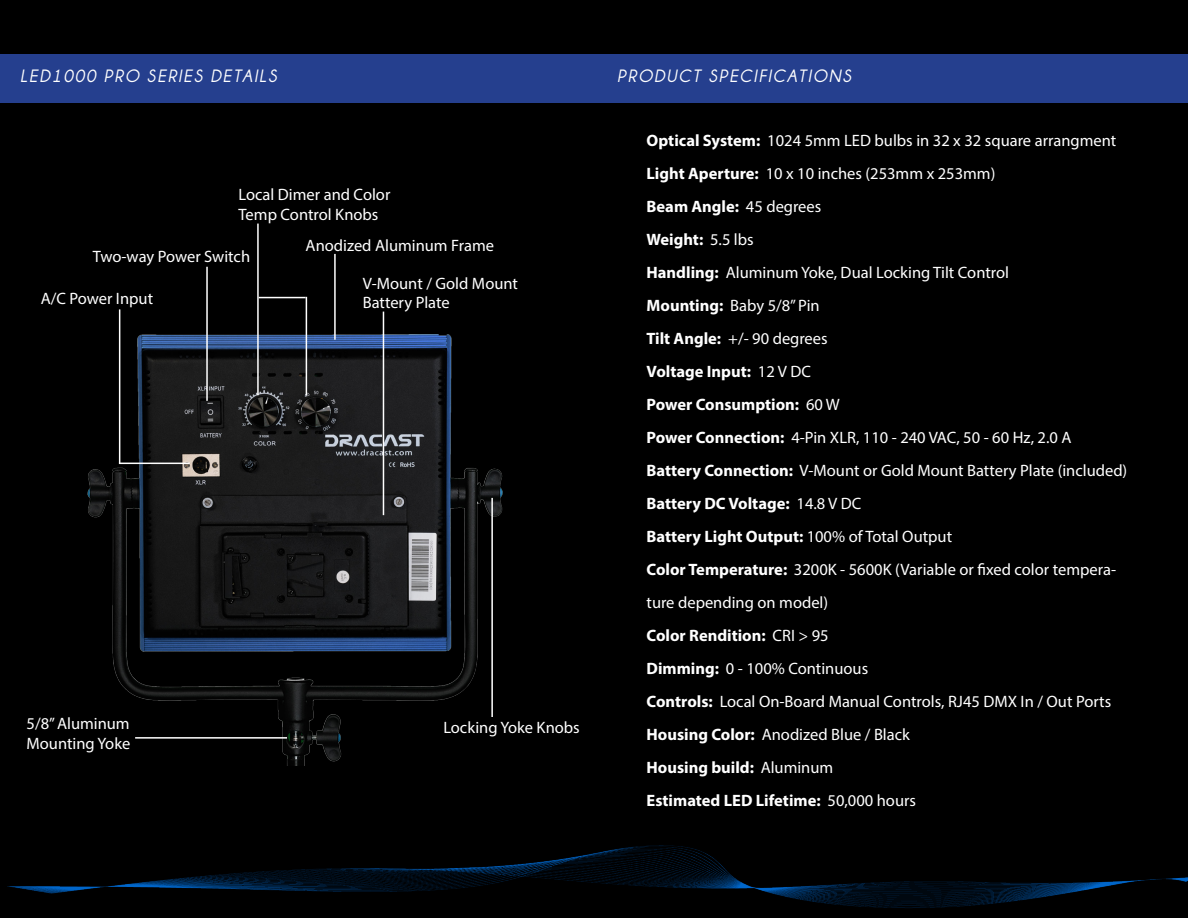
<style>
.page{position:relative;width:1188px;height:918px;background:#000}
.page>*{position:absolute;margin:0;border:0;box-sizing:border-box;transform-origin:0 0}
.t1{font:italic 700 18px "Champagne&Limousines";letter-spacing:.1em;color:#fff}
.t2{font:16.5px/33px "Myriad Pro";color:#fff}
.t3{font:700 16.5px "Myriad Pro";color:#fff}
.s1{font-weight:700}
.s2{font-weight:400}
</style>
<div class="page">
<div style="left:0;top:54px;width:1188px;height:49px;background:#253f8e"></div>
<img style="left:87px;top:316px;width:416px;height:449px">
<hr style="left:257px;top:224px;width:2px;height:171px;background:#fff">
<hr style="left:334px;top:254px;width:2px;height:86px;background:#fff">
<hr style="left:383px;top:312px;width:1px;height:203px;background:#fff">
<hr style="left:491px;top:498px;width:2px;height:219px;background:#fff">
<hr style="left:206px;top:267px;width:2px;height:134px;background:#fff">
<hr style="left:119px;top:309px;width:1px;height:154px;background:#fff">
<hr style="left:135px;top:737px;width:152px;height:2px;background:#fff">
<img style="left:8px;top:845px;width:1180px;height:63px">
<hr style="left:259px;top:297px;width:47px;height:1px;background:#fff">
<hr style="left:306px;top:297px;width:1px;height:98px;background:#fff">
<hr style="left:119px;top:463px;width:71px;height:1px;background:#fff">
<p class="t1" style="left:20px;top:66px;width:258px">LED1000 PRO SERIES DETAILS</p>
<p class="t1" style="left:617px;top:66px;width:235px">PRODUCT SPECIFICATIONS</p>
<p class="t2" style="left:239px;top:178px;width:153px">Local Dimer and Color</p>
<p class="t2" style="left:239px;top:197px;width:141px">Temp Control Knobs</p>
<p class="t2" style="left:93px;top:240px;width:159px">Two-way Power Switch</p>
<p class="t2" style="left:41px;top:282px;width:114px">A/C Power Input</p>
<p class="t2" style="left:306px;top:229px;width:190px">Anodized Aluminum Frame</p>
<p class="t2" style="left:363px;top:266px;width:157px">V-Mount / Gold Mount</p>
<p class="t2" style="left:363px;top:286px;width:89px">Battery Plate</p>
<p class="t2" style="left:27px;top:707px;width:105px">5/8” Aluminum</p>
<p class="t2" style="left:27px;top:727px;width:105px">Mounting Yoke</p>
<p class="t2" style="left:443px;top:710px;width:138px">Locking Yoke Knobs</p>
<p class="t2" style="left:647px;top:123px;width:471px"><span class="s1">Optical System:</span> 1024 5mm LED bulbs in 32 x 32 square arrangment</p>
<p class="t2" style="left:647px;top:156px;width:350px"><span class="s1">Light Aperture:</span> 10 x 10 inches (253mm x 253mm)</p>
<p class="t3" style="left:647px;top:195px;width:176px">Beam Angle: <span class="s2">45 degrees</span></p>
<p class="t3" style="left:647px;top:228px;width:109px">Weight: <span class="s2">5.5 lbs</span></p>
<p class="t2" style="left:647px;top:255px;width:364px"><span class="s1">Handling:</span> Aluminum Yoke, Dual Locking Tilt Control</p>
<p class="t2" style="left:647px;top:288px;width:175px"><span class="s1">Mounting:</span> Baby 5/8” Pin</p>
<p class="t2" style="left:647px;top:321px;width:183px"><span class="s1">Tilt Angle:</span> +/- 90 degrees</p>
<p class="t3" style="left:647px;top:360px;width:166px">Voltage Input: <span class="s2">12 V DC</span></p>
<p class="t3" style="left:647px;top:393px;width:195px">Power Consumption: <span class="s2">60 W</span></p>
<p class="t2" style="left:647px;top:420px;width:426px"><span class="s1">Power Connection:</span> 4-Pin XLR, 110 - 240 VAC, 50 - 60 Hz, 2.0 A</p>
<p class="t2" style="left:647px;top:453px;width:482px"><span class="s1">Battery Connection:</span> V-Mount or Gold Mount Battery Plate (included)</p>
<p class="t3" style="left:647px;top:492px;width:216px">Battery DC Voltage: <span class="s2">14.8 V DC</span></p>
<p class="t3" style="left:647px;top:525px;width:307px">Battery Light Output: <span class="s2">100% of Total Output</span></p>
<p class="t2" style="left:647px;top:552px;width:471px"><span class="s1">Color Temperature:</span> 3200K - 5600K (Variable or fixed color tempera&shy;ture depending on model)</p>
<p class="t3" style="left:647px;top:624px;width:184px">Color Rendition: <span class="s2">CRI &gt; 95</span></p>
<p class="t2" style="left:647px;top:651px;width:223px"><span class="s1">Dimming:</span> 0 - 100% Continuous</p>
<p class="t2" style="left:647px;top:684px;width:466px"><span class="s1">Controls:</span> Local On-Board Manual Controls, RJ45 DMX In / Out Ports</p>
<p class="t2" style="left:647px;top:717px;width:265px"><span class="s1">Housing Color:</span> Anodized Blue / Black</p>
<p class="t3" style="left:647px;top:756px;width:188px">Housing build: <span class="s2">Aluminum</span></p>
<p class="t3" style="left:647px;top:789px;width:271px">Estimated LED Lifetime: <span class="s2">50,000 hours</span></p>
</div>
